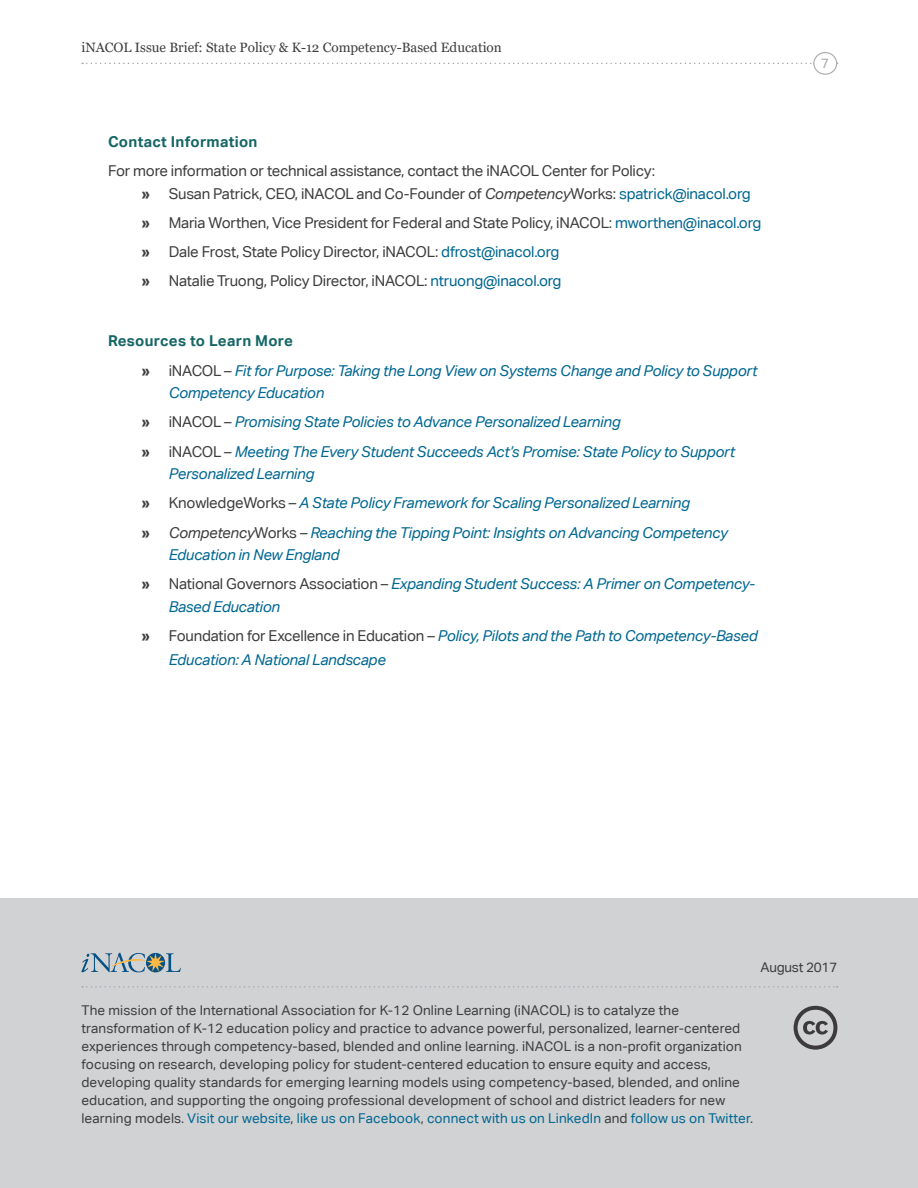
<style>
.page{position:relative;width:918px;height:1188px;background:#fff}
.page>*{position:absolute;margin:0;border:0;box-sizing:border-box;transform-origin:0 0}
.t1{font:italic 15px/22.5px "Aktiv Grotesk";letter-spacing:-.015em;color:#006791}
.Body_copy{font:15px "Aktiv Grotesk";letter-spacing:-.015em;color:#3e3e3f}
.Header02{font:700 15px "Aktiv Grotesk";letter-spacing:.02em;color:#156665}
.Body_copy-2{font:13.5px/18px "Aktiv Grotesk";letter-spacing:.01em;color:#3e3e3f}
.t2{font:13.5px "Georgia";color:#3e3e3f}
.Body_copy-3{font:13.5px "Aktiv Grotesk";letter-spacing:-.015em;color:#3e3e3f}
.t3{font:13.5px "Aktiv Grotesk";color:#a8a9ad}
.s1{font-weight:700}
.s2{font-style:italic}
.s3{color:#006791}
.s4{font-weight:700;font-style:normal;color:#3e3e3f}
.s5{font-style:normal;color:#3e3e3f}
.s6{color:#3e3e3f}
</style>
<div class="page">
<svg style="left:82px;top:63px;width:756px;height:1px"></svg>
<div style="left:814px;top:53px;width:23px;height:21px;background:#fff;border-radius:50%"></div>
<div style="left:813px;top:52px;width:24px;height:23px;border:1px solid #a8a9ad;border-radius:50%"></div>
<div style="left:0;top:899px;width:918px;height:289px;background:#d1d2d4"></div>
<svg style="left:81px;top:953px;width:100px;height:19px"></svg>
<svg style="left:82px;top:986px;width:756px;height:2px"></svg>
<svg style="left:794px;top:1006px;width:43px;height:44px"></svg>
<p class="t2" style="left:81px;top:39px;width:422px">iNACOL Issue Brief: State Policy &amp; K-12 Competency-Based Education</p>
<p class="Header02" style="left:108px;top:132px;width:151px">Contact Information</p>
<p class="Body_copy" style="left:108px;top:162px;width:549px">For more information or technical assistance, contact the iNACOL Center for Policy:</p>
<p class="Body_copy" style="left:142px;top:184px;width:611px"><span class="s1">»</span> Susan Patrick, CEO, iNACOL and Co-Founder of <span class="s2">Competency</span>Works: <span class="s3">spatrick@inacol.org</span></p>
<p class="Body_copy" style="left:142px;top:214px;width:621px"><span class="s1">»</span> Maria Worthen, Vice President for Federal and State Policy, iNACOL: <span class="s3">mworthen@inacol.org</span></p>
<p class="Body_copy" style="left:142px;top:243px;width:419px"><span class="s1">»</span> Dale Frost, State Policy Director, iNACOL: <span class="s3">dfrost@inacol.org</span></p>
<p class="Body_copy" style="left:142px;top:272px;width:421px"><span class="s1">»</span> Natalie Truong, Policy Director, iNACOL: <span class="s3">ntruong@inacol.org</span></p>
<p class="Header02" style="left:108px;top:332px;width:186px">Resources to Learn More</p>
<p class="t1" style="left:169px;top:359px;width:590px;text-indent:-27px"><span class="s4">»</span> <span class="s5">iNACOL –</span> Fit for Purpose: Taking the Long View on Systems Change and Policy to Support<br>Competency Education</p>
<p class="t1" style="left:142px;top:411px;width:480px"><span class="s4">»</span> <span class="s5">iNACOL –</span> Promising State Policies to Advance Personalized Learning</p>
<p class="t1" style="left:169px;top:440px;width:568px;text-indent:-27px"><span class="s4">»</span> <span class="s5">iNACOL –</span> Meeting The Every Student Succeeds Act’s Promise: State Policy to Support<br>Personalized Learning</p>
<p class="t1" style="left:142px;top:492px;width:550px"><span class="s4">»</span> <span class="s5">KnowledgeWorks –</span> A State Policy Framework for Scaling Personalized Learning</p>
<p class="t1" style="left:169px;top:521px;width:561px;text-indent:-27px"><span class="s4">»</span> <span class="s6">Competency</span><span class="s5">Works –</span> Reaching the Tipping Point: Insights on Advancing Competency<br>Education in New England</p>
<p class="t1" style="left:169px;top:573px;width:588px;text-indent:-27px"><span class="s4">»</span> <span class="s5">National Governors Association –</span> Expanding Student Success: A Primer on Competency-<br>Based Education</p>
<p class="t1" style="left:169px;top:624px;width:590px;line-height:24px;text-indent:-27px"><span class="s4">»</span> <span class="s5">Foundation for Excellence in Education –</span> Policy, Pilots and the Path to Competency-Based<br>Education: A National Landscape</p>
<p class="t3" style="left:821px;top:55px;width:9px">7</p>
<p class="Body_copy-3" style="left:760px;top:959px;width:78px">August 2017</p>
<p class="Body_copy-2" style="left:81px;top:1002px;width:673px">The mission of the International Association for K-12 Online Learning (iNACOL) is to catalyze the transformation of K-12 education policy and practice to advance powerful, personalized, learner-centered experiences through competency-based, blended and online learning. iNACOL is a non-profit organization focusing on research, developing policy for student-centered education to ensure equity and access, developing quality standards for emerging learning models using competency-based, blended, and online education, and supporting the ongoing professional development of school and district leaders for new learning models. <span class="s3">Visit our website</span>, <span class="s3">like us on Facebook</span>, <span class="s3">connect with us on LinkedIn</span> and <span class="s3">follow us on Twitter</span>.</p>
</div>
